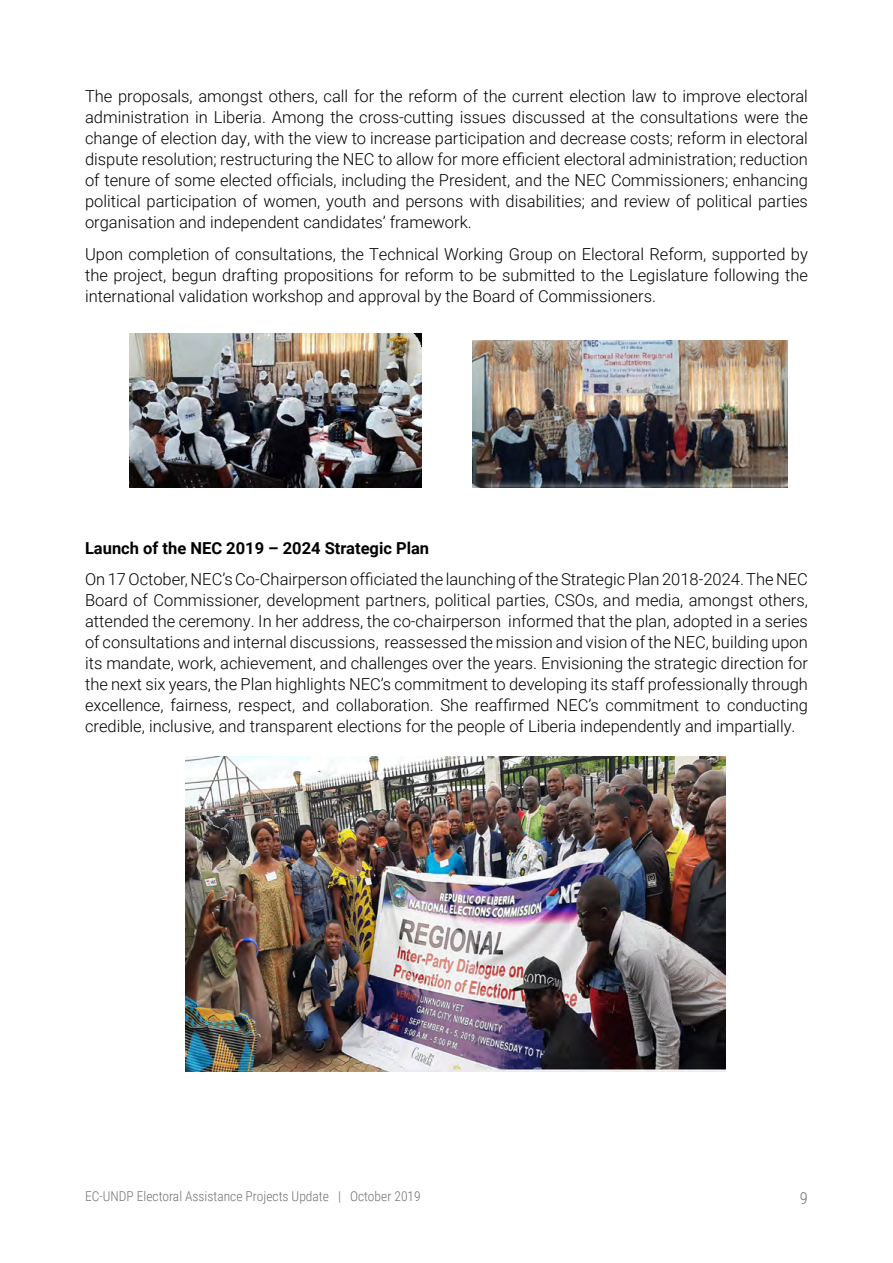
<style>
.page{position:relative;width:893px;height:1263px;background:#fff}
.page>*{position:absolute;margin:0;border:0;box-sizing:border-box;transform-origin:0 0}
.t1{font:300 16.5px/21px "Roboto";color:#000;text-align:justify}
.t2{font:700 16.5px "Roboto";color:#000}
.t3{font:300 16.5px "Roboto Condensed";color:#6f7174}
.t4{font:300 13.5px "Roboto Condensed";color:#6f7174}
</style>
<div class="page">
<img style="left:185px;top:756px;width:540px;height:315px">
<img style="left:130px;top:333px;width:292px;height:155px">
<img style="left:472px;top:341px;width:315px;height:147px">
<p class="t1" style="left:85px;top:85px;width:724px">The proposals, amongst others, call for the reform of the current election law to improve electoral administration in Liberia. Among the cross-cutting issues discussed at the consultations were the change of election day, with the view to increase participation and decrease costs; reform in electoral dispute resolution; restructuring the NEC to allow for more efficient electoral administration; reduction of tenure of some elected officials, including the President, and the NEC Commissioners; enhancing political participation of women, youth and persons with disabilities; and review of political parties organisation and independent candidates’ framework.</p>
<p class="t1" style="left:85px;top:243px;width:724px">Upon completion of consultations, the Technical Working Group on Electoral Reform, supported by the project, begun drafting propositions for reform to be submitted to the Legislature following the international validation workshop and approval by the Board of Commissioners.</p>
<p class="t2" style="left:85px;top:536px;width:346px">Launch of the NEC 2019 – 2024 Strategic Plan</p>
<p class="t1" style="left:85px;top:568px;width:724px">On 17 October, NEC’s Co-Chairperson officiated the launching of the Strategic Plan 2018-2024. The NEC Board of Commissioner, development partners, political parties, CSOs, and media, amongst others, attended the ceremony. In her address, the co-chairperson informed that the plan, adopted in a series of consultations and internal discussions, reassessed the mission and vision of the NEC, building upon its mandate, work, achievement, and challenges over the years. Envisioning the strategic direction for the next six years, the Plan highlights NEC’s commitment to developing its staff professionally through excellence, fairness, respect, and collaboration. She reaffirmed NEC’s commitment to conducting credible, inclusive, and transparent elections for the people of Liberia independently and impartially.</p>
<p class="t4" style="left:85px;top:1186px;width:337px">EC-UNDP Electoral Assistance Projects Update | October 2019</p>
<p class="t3" style="left:800px;top:1186px;width:10px">9</p>
</div>
